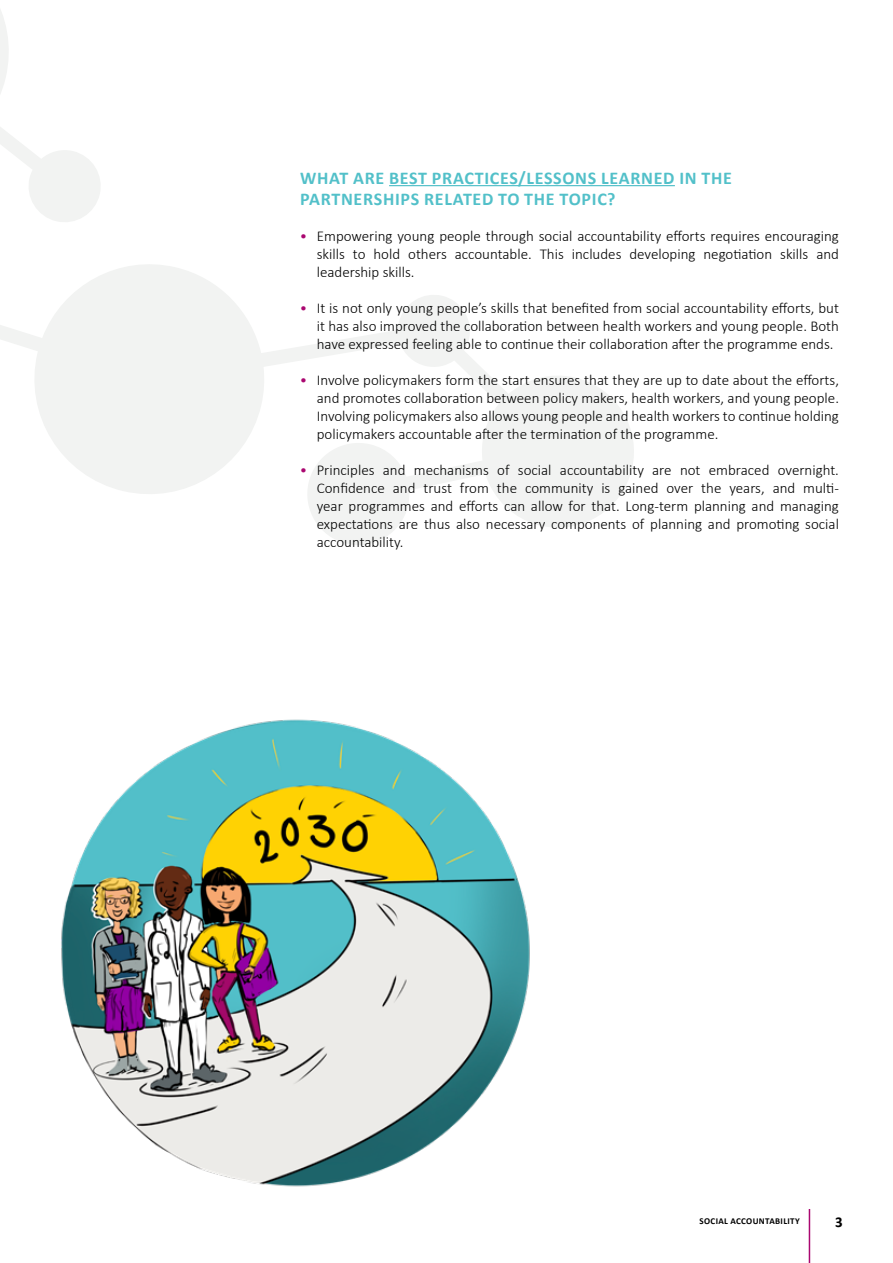
<style>
.page{position:relative;width:893px;height:1263px;background:#fff}
.page>*{position:absolute;margin:0;border:0;box-sizing:border-box;transform-origin:0 0}
.t1{font:700 18px/21.6px "Calibri";letter-spacing:.04em;color:#52c0c9}
.t2{font:300 15px/18px "Calibri";color:#000;text-align:justify}
.t3{font:700 15px "Calibri";color:#000}
.t4{font:700 9px "Calibri";letter-spacing:.04em;color:#000}
.s1{color:#aa0770}
</style>
<div class="page">
<hr style="left:809px;top:1209px;width:1px;height:54px;background:#aa0770">
<svg style="left:0;top:10px;width:642px;height:535px"></svg>
<hr style="left:389px;top:185px;width:286px;height:1px;background:#52c0c9">
<img style="left:61px;top:719px;width:469px;height:468px">
<p class="t1" style="left:300px;top:166px;width:433px">WHAT ARE BEST PRACTICES/LESSONS LEARNED IN THE<br>PARTNERSHIPS RELATED TO THE TOPIC?</p>
<p class="t2" style="left:317px;top:227px;width:524px;text-indent:-17px"><span class="s1">•</span> Empowering young people through social accountability efforts requires encouraging skills to hold others accountable. This includes developing negotiation skills and leadership skills.</p>
<p class="t2" style="left:317px;top:299px;width:524px;text-indent:-17px"><span class="s1">•</span> It is not only young people’s skills that benefited from social accountability efforts, but it has also improved the collaboration between health workers and young people. Both have expressed feeling able to continue their collaboration after the programme ends.</p>
<p class="t2" style="left:317px;top:371px;width:524px;text-indent:-17px"><span class="s1">•</span> Involve policymakers form the start ensures that they are up to date about the efforts, and promotes collaboration between policy makers, health workers, and young people.<br>Involving policymakers also allows young people and health workers to continue holding policymakers accountable after the termination of the programme.</p>
<p class="t2" style="left:317px;top:461px;width:524px;text-indent:-17px"><span class="s1">•</span> Principles and mechanisms of social accountability are not embraced overnight.<br>Confidence and trust from the community is gained over the years, and multi&shy;year programmes and efforts can allow for that. Long-term planning and managing expectations are thus also necessary components of planning and promoting social accountability.</p>
<p class="t4" style="left:699px;top:1215px;width:102px">SOCIAL ACCOUNTABILITY</p>
<p class="t3" style="left:835px;top:1211px;width:9px">3</p>
</div>
